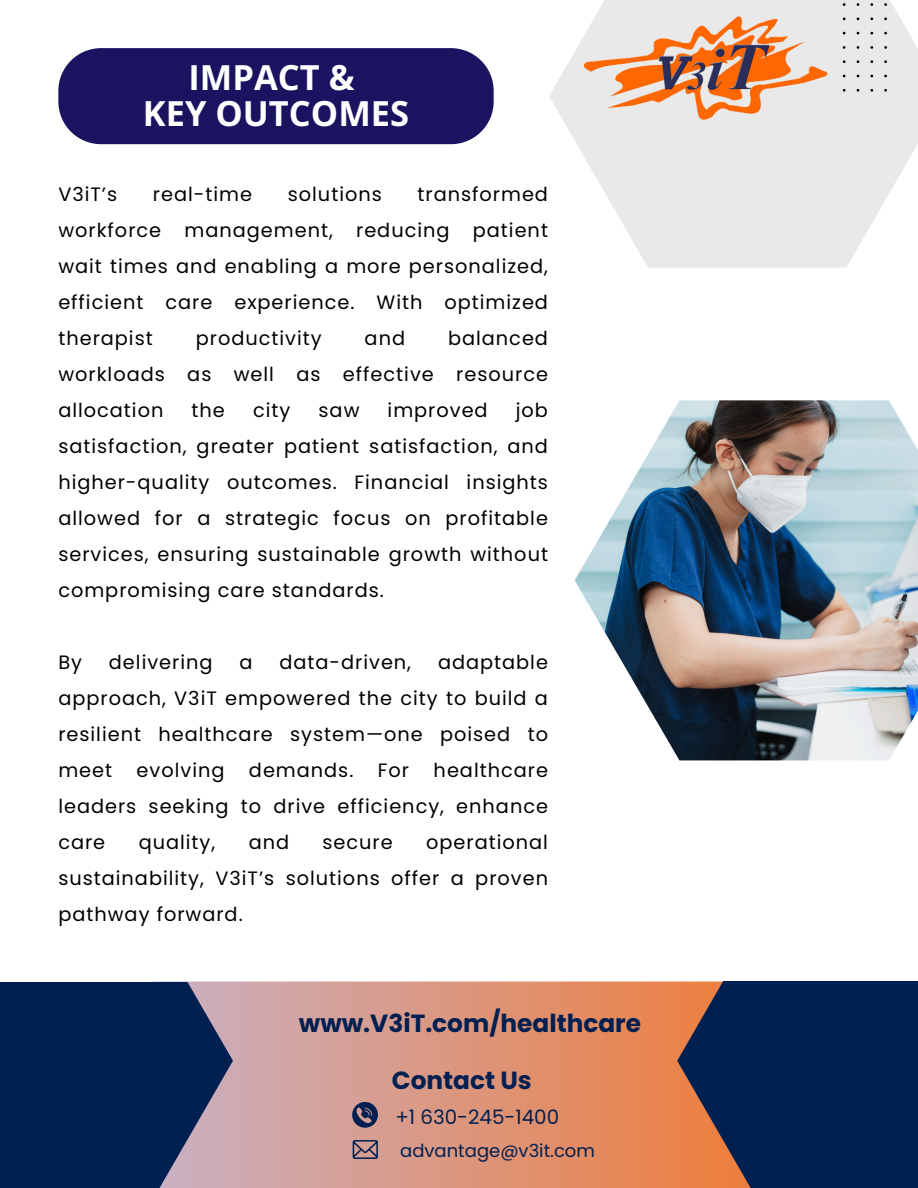
<style>
.page{position:relative;width:918px;height:1188px;background:#fff}
.page>*{position:absolute;margin:0;border:0;box-sizing:border-box;transform-origin:0 0}
.t1{font:700 34.5px/36.5px "Open Sans";color:#fff;text-align:center}
.t2{font:700 24.75px "Poppins";color:#012052}
.t3{font:19.8px "Poppins";color:#012052}
.t4{font:19.35px/36px "Poppins";letter-spacing:.05em;color:#000;text-align:justify}
.t5{font:18px "Poppins";color:#012052}
</style>
<div class="page">
<svg style="left:549px;top:0;width:369px;height:268px;fill:#e9e9e9"></svg>
<div style="left:840px;top:0;width:47px;height:92px;background:#e9e9e9"></div>
<img style="left:575px;top:8px;width:265px;height:116px">
<svg style="left:233px;top:982px;width:444px;height:206px;background:#db967e"></svg>
<svg style="left:677px;top:982px;width:241px;height:206px;background:#1f2c50"></svg>
<svg style="left:0;top:982px;width:233px;height:206px;background:#1c325f"></svg>
<div style="left:58px;top:48px;width:436px;height:96px;background:#191360;border-radius:43px"></div>
<img style="left:575px;top:400px;width:343px;height:360px">
<svg style="left:352px;top:1102px;width:26px;height:26px"></svg>
<svg style="left:353px;top:1140px;width:24px;height:19px"></svg>
<p class="t1" style="left:143px;top:58px;width:268px">IMPACT &amp;<br>KEY OUTCOMES</p>
<p class="t4" style="left:58px;top:176px;width:491px;text-indent:359px">transformed workforce management, reducing patient wait times and enabling a more personalized, efficient care experience. With optimized therapist</p>
<p class="t4" style="left:58px;top:176px;width:60px">V3iT’s</p>
<p class="t4" style="left:153px;top:176px;width:101px">real-time</p>
<p class="t4" style="left:288px;top:176px;width:96px">solutions</p>
<p class="t4" style="left:196px;top:320px;width:127px">productivity</p>
<p class="t4" style="left:365px;top:320px;width:42px">and</p>
<p class="t4" style="left:58px;top:320px;width:491px;text-indent:390px">balanced workloads as well as effective resource allocation</p>
<p class="t4" style="left:58px;top:392px;width:491px;text-indent:458px">job satisfaction, greater patient satisfaction, and higher-quality outcomes. Financial insights allowed for a strategic focus on profitable services, ensuring sustainable growth without compromising care standards.</p>
<p class="t4" style="left:192px;top:392px;width:35px">the</p>
<p class="t4" style="left:253px;top:392px;width:39px">city</p>
<p class="t4" style="left:319px;top:392px;width:42px">saw</p>
<p class="t4" style="left:388px;top:392px;width:102px">improved</p>
<p class="t4" style="left:58px;top:644px;width:25px">By</p>
<p class="t4" style="left:109px;top:644px;width:105px">delivering</p>
<p class="t4" style="left:239px;top:644px;width:15px">a</p>
<p class="t4" style="left:279px;top:644px;width:133px">data-driven,</p>
<p class="t4" style="left:58px;top:644px;width:491px;text-indent:380px">adaptable approach, V3iT empowered the city to build a resilient healthcare system—one poised to meet</p>
<p class="t4" style="left:137px;top:752px;width:89px">evolving</p>
<p class="t4" style="left:249px;top:752px;width:106px">demands.</p>
<p class="t4" style="left:378px;top:752px;width:33px">For</p>
<p class="t4" style="left:58px;top:752px;width:491px;text-indent:375px">healthcare leaders seeking to drive efficiency, enhance care</p>
<p class="t4" style="left:58px;top:824px;width:491px;text-indent:368px">operational sustainability, V3iT’s solutions offer a proven pathway forward.</p>
<p class="t4" style="left:139px;top:824px;width:78px">quality,</p>
<p class="t4" style="left:249px;top:824px;width:42px">and</p>
<p class="t4" style="left:323px;top:824px;width:72px">secure</p>
<p class="t2" style="left:299px;top:1006px;width:344px">www.V3iT.com/healthcare</p>
<p class="t2" style="left:392px;top:1063px;width:141px">Contact Us</p>
<p class="t3" style="left:395px;top:1103px;width:165px">+1 630-245-1400</p>
<h2 class="t5" style="left:400px;top:1138px;width:196px">advantage@v3it.com</h2>
</div>
